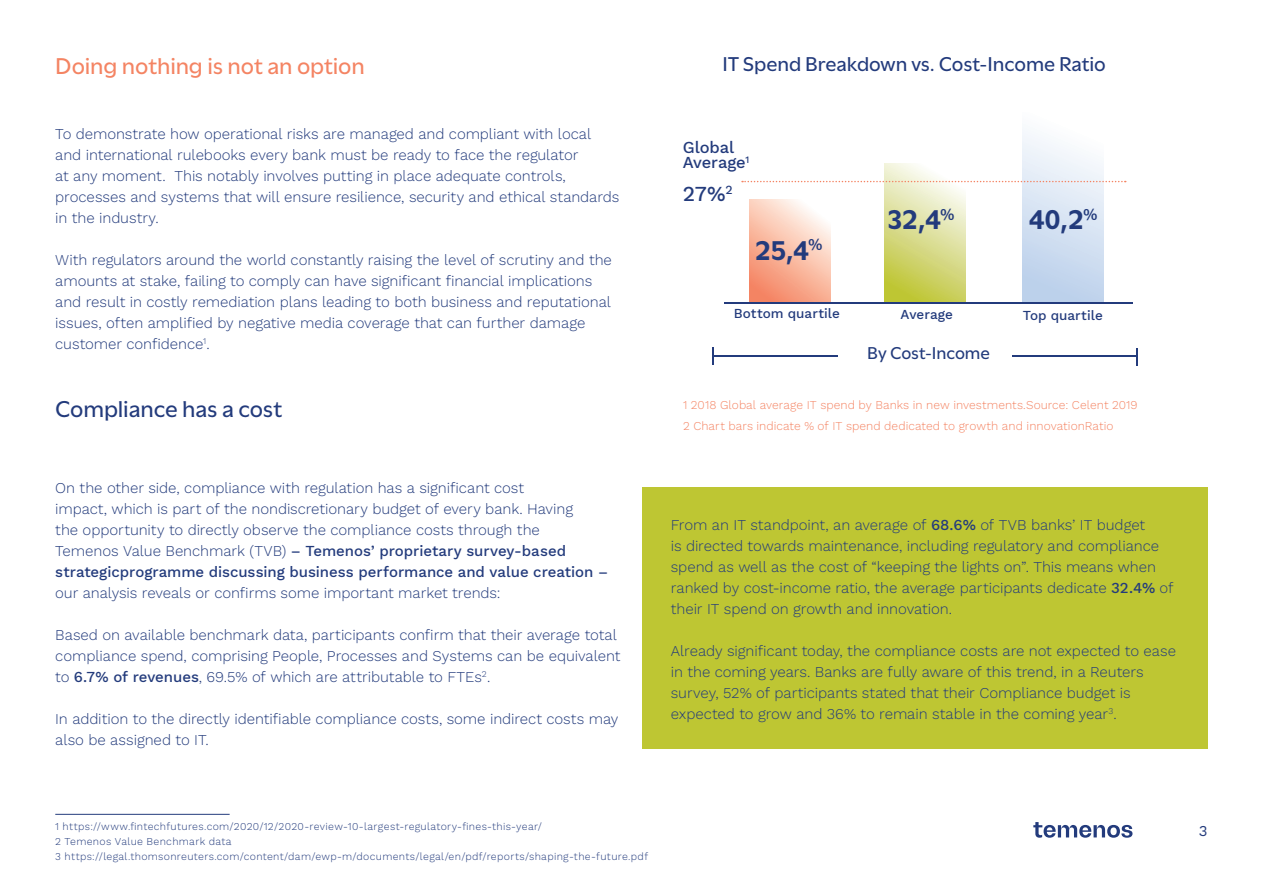
<style>
.page{position:relative;width:1263px;height:893px;background:#fff}
.page>*{position:absolute;margin:0;border:0;box-sizing:border-box;transform-origin:0 0}
._07_Pull_Number_33_3{font:700 28.5px "Utile";color:#233b7c}
._09_Subheader_2_16pt{font:500 24px "Utile";letter-spacing:-.005em;color:#f48463}
._09_Subheader_2_16pt-2{font:500 24px "Utile";letter-spacing:-.005em;color:#233b7c}
._09_Subheader_2_16pt-3{font:500 21px "Utile";letter-spacing:-.005em;color:#233b7c}
._04_Body_Copy_8_10pt{font:500 21px "Work Sans";color:#233b7c}
._09_Subheader_2_16pt-4{font:500 18px "Utile";letter-spacing:-.005em;color:#233b7c}
._04_Body_Copy_8_10pt-2{font:500 16.5px "Work Sans";letter-spacing:-.005em;color:#233b7c}
._04_Body_Copy_10_14p{font:15px/21px "Work Sans";letter-spacing:-.005em;color:#233b7c}
._04_Body_Copy_8_10pt-3{font:500 13.5px "Work Sans";color:#233b7c}
._04_Body_Copy_10_14p-2{font:12px "Work Sans";letter-spacing:.005em;color:#f48463}
.t1{font:300 10.5px "Work Sans";letter-spacing:.03em;color:#233b7c}
.s1{font-weight:500}
</style>
<div class="page">
<svg style="left:1033px;top:822px;width:99px;height:16px"></svg>
<div style="left:642px;top:487px;width:566px;height:261px;background:#bec633"></div>
<hr style="left:55px;top:814px;width:175px;height:1px;background:#233b7c">
<svg style="left:749px;top:200px;width:81px;height:102px;background:#fac0aa"></svg>
<div style="left:1023px;top:113px;width:80px;height:189px;background:linear-gradient(to bottom,#fff,#b9cfea)"></div>
<svg style="left:884px;top:164px;width:81px;height:138px;background:#dde09a"></svg>
<hr style="left:724px;top:302px;width:408px;height:1px;background:#233b7c">
<hr style="left:713px;top:356px;width:125px;height:1px;background:#233b7c">
<svg style="left:712px;top:348px;width:1px;height:17px"></svg>
<hr style="left:1012px;top:356px;width:125px;height:1px;background:#233b7c">
<svg style="left:1137px;top:348px;width:1px;height:17px"></svg>
<svg style="left:742px;top:181px;width:384px;height:1px"></svg>
<p class="_09_Subheader_2_16pt" style="left:55px;top:47px;width:311px">Doing nothing is not an option</p>
<p class="_04_Body_Copy_10_14p" style="left:55px;top:123px;width:566px">To demonstrate how operational risks are managed and compliant with local and international rulebooks every bank must be ready to face the regulator<br>at any moment. This notably involves putting in place adequate controls, processes and systems that will ensure resilience, security and ethical standards in the industry.</p>
<p class="_04_Body_Copy_10_14p" style="left:55px;top:249px;width:558px">With regulators around the world constantly raising the level of scrutiny and the amounts at stake, failing to comply can have significant financial implications and result in costly remediation plans leading to both business and reputational issues, often amplified by negative media coverage that can further damage customer confidence<sup>1</sup>.</p>
<p class="_09_Subheader_2_16pt-2" style="left:55px;top:390px;width:228px">Compliance has a cost</p>
<p class="_04_Body_Copy_10_14p" style="left:55px;top:477px;width:554px">On the other side, compliance with regulation has a significant cost<br>impact, which is part of the nondiscretionary budget of every bank. Having<br>the opportunity to directly observe the compliance costs through the<br>Temenos Value Benchmark (TVB) <span class="s1">– Temenos’ proprietary survey-based strategicprogramme discussing business performance and value creation – </span>our analysis reveals or confirms some important market trends:</p>
<p class="_04_Body_Copy_10_14p" style="left:55px;top:624px;width:567px">Based on available benchmark data, participants confirm that their average total compliance spend, comprising People, Processes and Systems can be equivalent to <span class="s1">6.7% of revenues</span>, 69.5% of which are attributable to FTEs<sup>2</sup>.</p>
<p class="_04_Body_Copy_10_14p" style="left:55px;top:708px;width:564px">In addition to the directly identifiable compliance costs, some indirect costs may also be assigned to IT.</p>
<p class="_09_Subheader_2_16pt-3" style="left:723px;top:48px;width:385px">IT Spend Breakdown vs. Cost-Income Ratio</p>
<p class="_04_Body_Copy_8_10pt-2" style="left:683px;top:135px;width:53px">Global</p>
<p class="_04_Body_Copy_8_10pt-2" style="left:683px;top:150px;width:68px">Average<sup>1</sup></p>
<p class="_04_Body_Copy_8_10pt" style="left:683px;top:178px;width:51px">27%<sup>2</sup></p>
<p class="_07_Pull_Number_33_3" style="left:755px;top:227px;width:69px">25,4<sup>%</sup></p>
<p class="_07_Pull_Number_33_3" style="left:887px;top:197px;width:68px">32,4<sup>%</sup></p>
<p class="_07_Pull_Number_33_3" style="left:1029px;top:197px;width:70px">40,2<sup>%</sup></p>
<p class="_04_Body_Copy_8_10pt-3" style="left:734px;top:303px;width:108px">Bottom quartile</p>
<p class="_04_Body_Copy_8_10pt-3" style="left:901px;top:304px;width:54px">Average</p>
<p class="_04_Body_Copy_8_10pt-3" style="left:1023px;top:305px;width:82px">Top quartile</p>
<p class="_09_Subheader_2_16pt-4" style="left:867px;top:339px;width:124px">By Cost-Income</p>
<p class="_04_Body_Copy_10_14p-2" style="left:683px;top:396px;width:456px">1 2018 Global average IT spend by Banks in new investments.Source: Celent 2019</p>
<p class="_04_Body_Copy_10_14p-2" style="left:683px;top:417px;width:432px">2 Chart bars indicate % of IT spend dedicated to growth and innovationRatio</p>
<p class="_04_Body_Copy_10_14p" style="left:671px;top:513px;width:504px">From an IT standpoint, an average of <span class="s1">68.6%</span> of TVB banks’ IT budget<br>is directed towards maintenance, including regulatory and compliance spend as well as the cost of “keeping the lights on”. This means when ranked by cost-income ratio, the average participants dedicate <span class="s1">32.4%</span> of their IT spend on growth and innovation.</p>
<p class="_04_Body_Copy_10_14p" style="left:671px;top:639px;width:507px">Already significant today, the compliance costs are not expected to ease in the coming years. Banks are fully aware of this trend, in a Reuters survey, 52% of participants stated that their Compliance budget is expected to grow and 36% to remain stable in the coming year<sup>3</sup>.</p>
<p class="t1" style="left:55px;top:820px;width:488px">1 https://www.fintechfutures.com/2020/12/2020-review-10-largest-regulatory-fines-this-year/</p>
<p class="t1" style="left:55px;top:835px;width:178px">2 Temenos Value Benchmark data</p>
<p class="t1" style="left:55px;top:850px;width:594px">3 https://legal.thomsonreuters.com/content/dam/ewp-m/documents/legal/en/pdf/reports/shaping-the-future.pdf</p>
<p class="_04_Body_Copy_10_14p" style="left:1199px;top:820px;width:10px">3</p>
</div>
